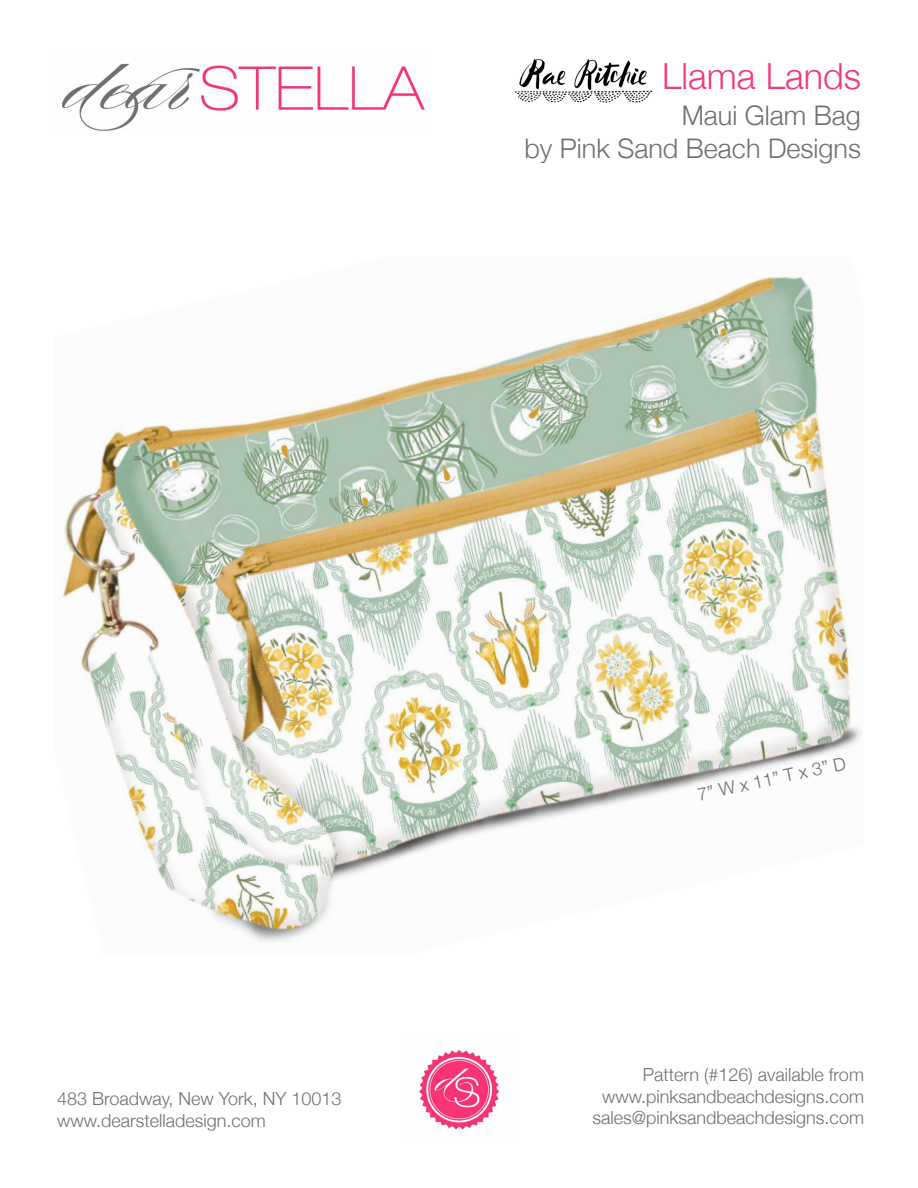
<style>
.page{position:relative;width:918px;height:1188px;background:#fff}
.page>*{position:absolute;margin:0;border:0;box-sizing:border-box;transform-origin:0 0}
.t1{font:300 36px "Helvetica Neue";color:#ee3b7a}
.t2{font:300 27px/33px "Helvetica Neue";color:#6f7070;text-align:right}
.t3{font:300 18px/21.6px "Helvetica Neue";color:#6f7070}
</style>
<div class="page">
<img style="left:61px;top:63px;width:365px;height:68px">
<img style="left:415px;top:1048px;width:87px;height:83px">
<img style="left:62px;top:276px;width:800px;height:666px">
<img style="left:515px;top:59px;width:138px;height:44px">
<h1 class="t1" style="left:662px;top:47px;width:200px">Llama Lands</h1>
<h2 class="t2" style="left:524px;top:97px;width:338px">Maui Glam Bag<br>by Pink Sand Beach Designs</h2>
<p class="t3" style="left:57px;top:1087px;width:286px">483 Broadway, New York, NY 10013 www.dearstelladesign.com</p>
<p class="t3" style="left:695px;top:783px;width:153px;rotate:-12deg">7” W x 11” T x 3” D</p>
<p class="t3" style="left:593px;top:1063px;width:273px;text-align:right">Pattern (#126) available from www.pinksandbeachdesigns.com sales@pinksandbeachdesigns.com</p>
</div>
